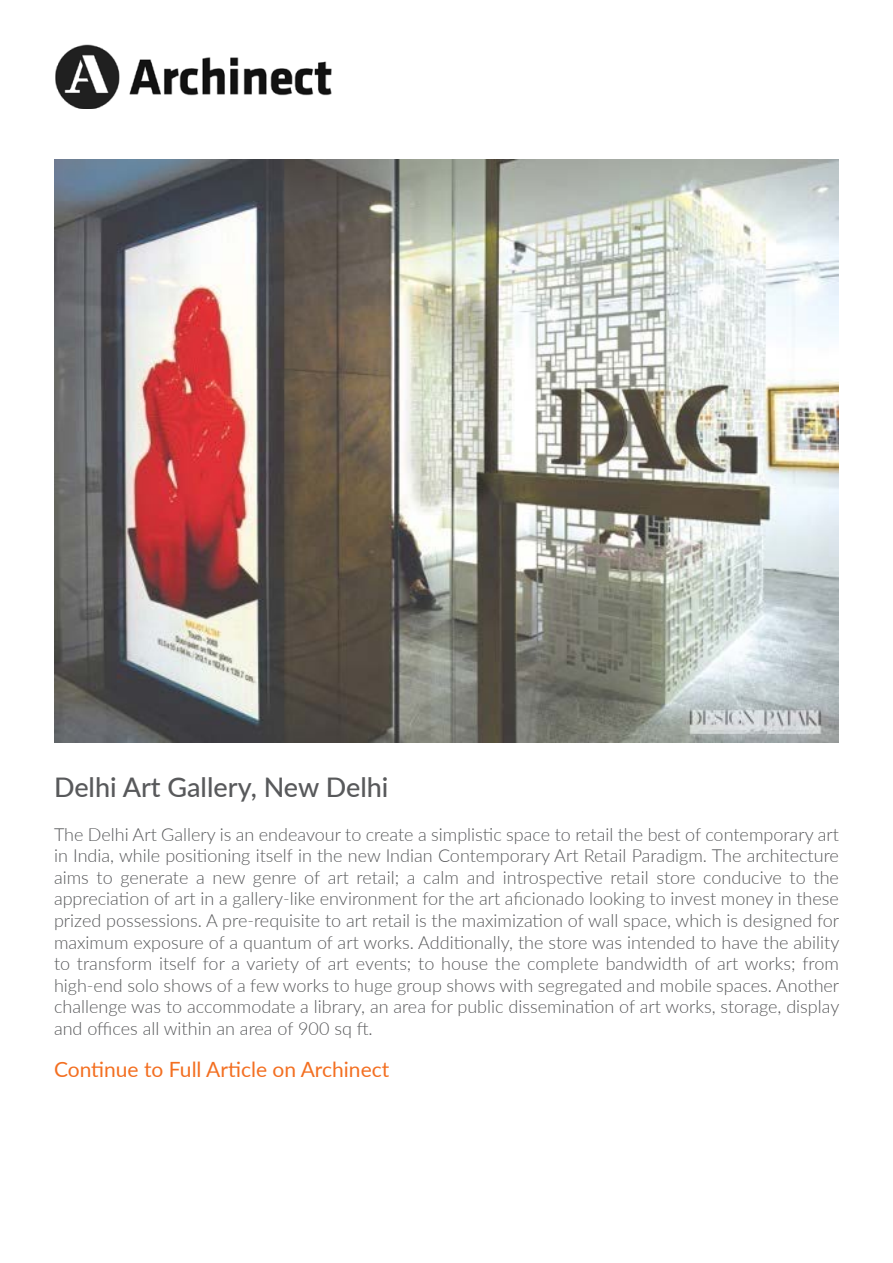
<style>
.page{position:relative;width:893px;height:1263px;background:#fff}
.page>*{position:absolute;margin:0;border:0;box-sizing:border-box;transform-origin:0 0}
.t1{font:500 27px "Lato";color:#58595b}
.t2{font:21px "Lato";color:#f36f21}
.t3{font:300 18px/21.6px "Lato";color:#58595b;text-align:justify}
</style>
<div class="page">
<img style="left:55px;top:44px;width:277px;height:65px">
<img style="left:54px;top:159px;width:785px;height:584px">
<h1 class="t1" style="left:54px;top:768px;width:336px">Delhi Art Gallery, New Delhi</h1>
<p class="t3" style="left:54px;top:823px;width:787px">The Delhi Art Gallery is an endeavour to create a simplistic space to retail the best of contemporary art in India, while positioning itself in the new Indian Contemporary Art Retail Paradigm. The architecture aims to generate a new genre of art retail; a calm and introspective retail store conducive to the appreciation of art in a gallery-like environment for the art aficionado looking to invest money in these prized possessions. A pre-requisite to art retail is the maximization of wall space, which is designed for maximum exposure of a quantum of art works. Additionally, the store was intended to have the ability to transform itself for a variety of art events; to house the complete bandwidth of art works; from high-end solo shows of a few works to huge group shows with segregated and mobile spaces. Another challenge was to accommodate a library, an area for public dissemination of art works, storage, display and offices all within an area of 900 sq ft.</p>
<p class="t2" style="left:54px;top:1054px;width:337px">Continue to Full Article on Archinect</p>
</div>
